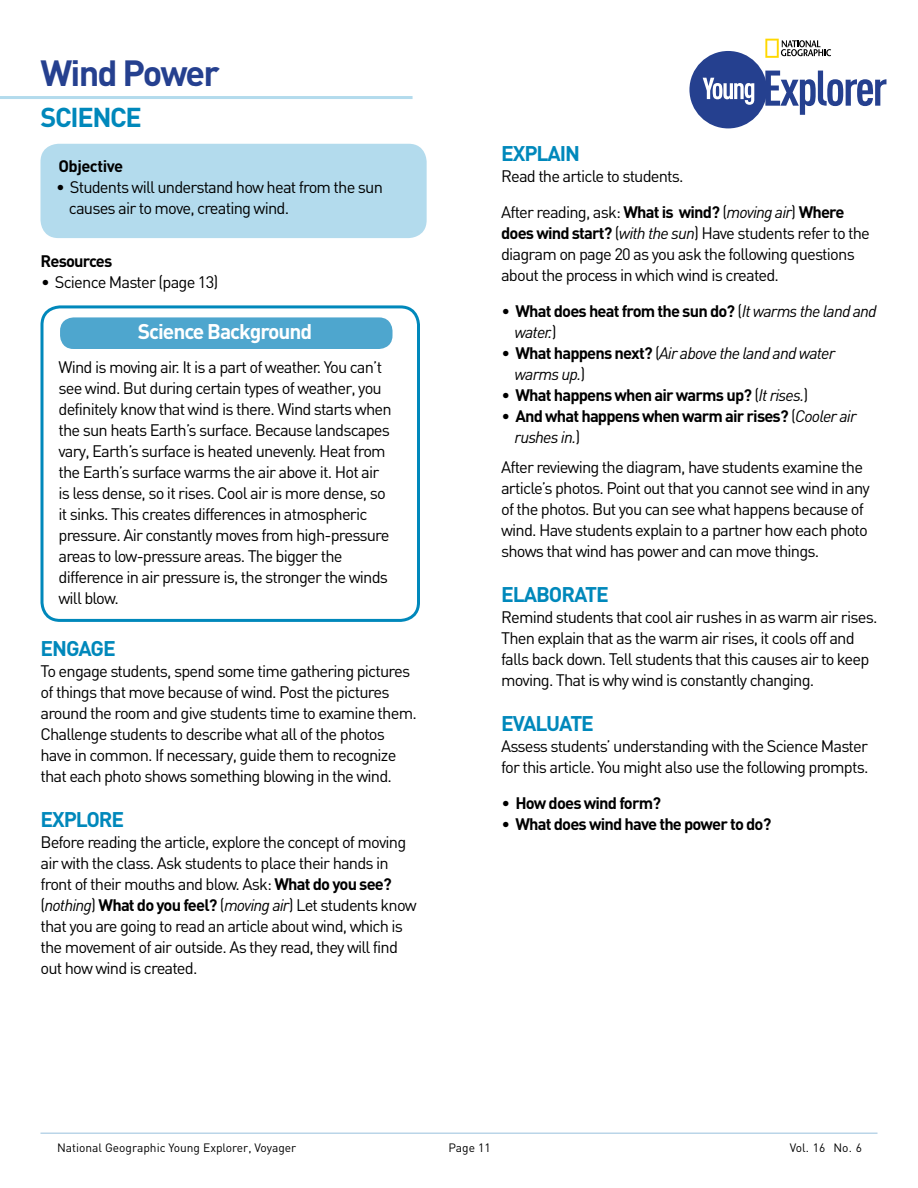
<style>
.page{position:relative;width:918px;height:1188px;background:#fff}
.page>*{position:absolute;margin:0;border:0;box-sizing:border-box;transform-origin:0 0}
.t1{font:700 36px "DIN";letter-spacing:-.05em;color:#25408f}
.t2{font:700 27px "DIN";letter-spacing:-.05em;color:#08b}
.t3{font:700 21px "DIN";letter-spacing:-.05em;color:#08b}
.t4{font:700 21px "DIN";letter-spacing:-.05em;color:#fff}
.t5{font:16.5px/21px "DIN";letter-spacing:-.05em;color:#000}
.t6{font:700 16.5px/21px "DIN";letter-spacing:-.05em;color:#000}
.t7{font:italic 16.5px/21px "DIN";letter-spacing:-.05em;color:#000}
.t8{font:700 16.5px "DIN";letter-spacing:-.03em;color:#000}
.t9{font:12px "DIN";color:#000}
.s1{font-weight:700}
.s2{font-style:italic}
.s3{font-weight:400}
.s4{font-weight:400;font-style:italic}
.s5{font-style:normal}
.s6{font-weight:700;font-style:normal}
</style>
<div class="page">
<hr style="left:40px;top:1132px;width:838px;height:2px;background:#bad5e8">
<svg style="left:689px;top:39px;width:197px;height:89px"></svg>
<div style="left:60px;top:317px;width:333px;height:32px;background:#4ea6ce;border-radius:14px"></div>
<div style="left:40px;top:305px;width:380px;height:317px;border:3px solid #08b;border-radius:18px"></div>
<div style="left:40px;top:144px;width:387px;height:94px;background:#b3dbed;border-radius:18px"></div>
<hr style="left:0;top:96px;width:413px;height:3px;background:#b3dbed">
<h1 class="t1" style="left:40px;top:50px;width:181px">Wind Power</h1>
<h2 class="t2" style="left:40px;top:99px;width:103px">SCIENCE</h2>
<p class="t8" style="left:58px;top:156px;width:66px">Objective</p>
<p class="t5" style="left:69px;top:177px;width:315px;text-indent:-13px">• Students will understand how heat from the sun causes air to move, creating wind.</p>
<p class="t6" style="left:40px;top:250px;width:73px">Resources</p>
<p class="t5" style="left:41px;top:271px;width:179px">• Science Master (page 13)</p>
<p class="t4" style="left:138px;top:318px;width:176px">Science Background</p>
<p class="t5" style="left:58px;top:356px;width:335px">Wind is moving air. It is a part of weather. You can’t see wind. But during certain types of weather, you definitely know that wind is there. Wind starts when the sun heats Earth’s surface. Because landscapes vary, Earth’s surface is heated unevenly. Heat from the Earth’s surface warms the air above it. Hot air is less dense, so it rises. Cool air is more dense, so it sinks. This creates differences in atmospheric pressure. Air constantly moves from high-pressure areas to low-pressure areas. The bigger the difference in air pressure is, the stronger the winds will blow.</p>
<p class="t3" style="left:40px;top:635px;width:77px">ENGAGE</p>
<p class="t5" style="left:40px;top:660px;width:378px">To engage students, spend some time gathering pictures of things that move because of wind. Post the pictures around the room and give students time to examine them.<br>Challenge students to describe what all of the photos have in common. If necessary, guide them to recognize that each photo shows something blowing in the wind.</p>
<p class="t3" style="left:40px;top:805px;width:85px">EXPLORE</p>
<p class="t5" style="left:40px;top:831px;width:378px">Before reading the article, explore the concept of moving air with the class. Ask students to place their hands in front of their mouths and blow. Ask: <span class="s1">What do you see? </span>(<span class="s2">nothing</span>) <span class="s1">What do you feel?</span> (<span class="s2">moving air</span>) Let students know that you are going to read an article about wind, which is the movement of air outside. As they read, they will find out how wind is created.</p>
<p class="t3" style="left:501px;top:140px;width:81px">EXPLAIN</p>
<p class="t5" style="left:501px;top:158px;width:345px;line-height:36px">Read the article to students.<br>After reading, ask: <span class="s1">What is wind?</span> (<span class="s2">moving air</span>) <span class="s1">Where</span></p>
<p class="t5" style="left:501px;top:222px;width:370px"><span class="s1">does wind start?</span> (<span class="s2">with the sun</span>) Have students refer to the diagram on page 20 as you ask the following questions about the process in which wind is created.</p>
<p class="t6" style="left:515px;top:300px;width:364px;text-indent:-13px"><span class="s3">•</span> What does heat from the sun do? <span class="s3">(</span><span class="s4">It warms the land and water.</span><span class="s3">)</span></p>
<p class="t7" style="left:515px;top:342px;width:322px;text-indent:-13px"><span class="s5">•</span> <span class="s6">What happens next?</span> <span class="s5">(</span>Air above the land and water warms up.<span class="s5">)</span></p>
<p class="t6" style="left:502px;top:384px;width:308px"><span class="s3">•</span> What happens when air warms up? <span class="s3">(</span><span class="s4">It rises.</span><span class="s3">)</span></p>
<p class="t6" style="left:515px;top:405px;width:344px;text-indent:-13px"><span class="s3">•</span> And what happens when warm air rises? <span class="s3">(</span><span class="s4">Cooler air rushes in.</span><span class="s3">)</span></p>
<p class="t5" style="left:501px;top:456px;width:370px">After reviewing the diagram, have students examine the article’s photos. Point out that you cannot see wind in any of the photos. But you can see what happens because of wind. Have students explain to a partner how each photo shows that wind has power and can move things.</p>
<p class="t3" style="left:501px;top:581px;width:109px">ELABORATE</p>
<p class="t5" style="left:501px;top:606px;width:378px">Remind students that cool air rushes in as warm air rises.<br>Then explain that as the warm air rises, it cools off and falls back down. Tell students that this causes air to keep moving. That is why wind is constantly changing.</p>
<p class="t3" style="left:501px;top:709px;width:94px">EVALUATE</p>
<p class="t5" style="left:501px;top:735px;width:369px">Assess students’ understanding with the Science Master for this article. You might also use the following prompts.</p>
<p class="t6" style="left:502px;top:791px;width:161px"><span class="s3">•</span> How does wind form?</p>
<p class="t6" style="left:502px;top:812px;width:271px"><span class="s3">•</span> What does wind have the power to do?</p>
<p class="t9" style="left:57px;top:1140px;width:241px">National Geographic Young Explorer, Voyager</p>
<p class="t9" style="left:448px;top:1140px;width:44px">Page 11</p>
<p class="t9" style="left:790px;top:1140px;width:74px">Vol. 16 No. 6</p>
</div>
